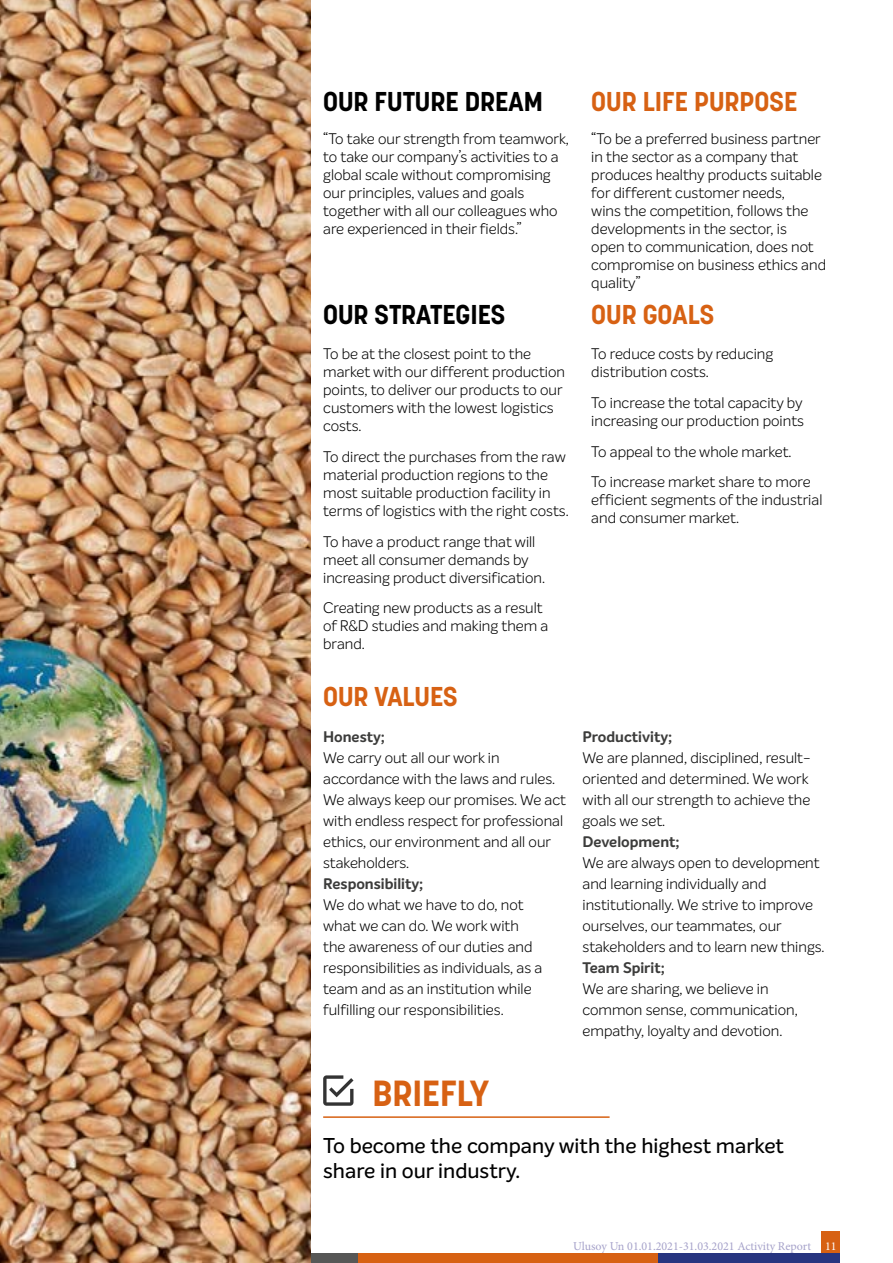
<style>
.page{position:relative;width:893px;height:1263px;background:#fff}
.page>*{position:absolute;margin:0;border:0;box-sizing:border-box;transform-origin:0 0}
.t1{font:700 36px "Korolev";color:#d76113}
.t2{font:700 27px "Korolev";color:#d76113}
.t3{font:700 27px "Korolev";color:#000}
.t4{font:500 21px/25.2px "Intelo";color:#000}
.t5{font:300 15px/18px "Intelo";color:#000}
.t6{font:700 15px "Intelo";color:#3c3c3b}
.t7{font:12px "Minion Pro";color:#a6a2ca}
.s1{color:#fff}
</style>
<div class="page">
<div style="left:822px;top:1231px;width:18px;height:23px;background:#d76113"></div>
<div style="left:658px;top:1254px;width:182px;height:9px;background:#273580"></div>
<div style="left:357px;top:1254px;width:301px;height:9px;background:#d76113"></div>
<div style="left:0;top:1254px;width:357px;height:9px;background:#575756"></div>
<img style="left:0;top:0;width:310px;height:1263px">
<hr style="left:323px;top:1116px;width:287px;height:2px;background:#d76113">
<svg style="left:323px;top:1075px;width:30px;height:31px"></svg>
<h2 class="t3" style="left:323px;top:84px;width:221px">OUR FUTURE DREAM</h2>
<p class="t5" style="left:323px;top:129px;width:247px">“To take our strength from teamwork, to take our company’s activities to a global scale without compromising our principles, values and goals together with all our colleagues who are experienced in their fields.”</p>
<h2 class="t3" style="left:323px;top:297px;width:184px">OUR STRATEGIES</h2>
<p class="t5" style="left:323px;top:345px;width:243px">To be at the closest point to the market with our different production points, to deliver our products to our customers with the lowest logistics costs.</p>
<p class="t5" style="left:323px;top:448px;width:247px">To direct the purchases from the raw material production regions to the most suitable production facility in terms of logistics with the right costs.</p>
<p class="t5" style="left:323px;top:532px;width:223px">To have a product range that will meet all consumer demands by increasing product diversification.</p>
<p class="t5" style="left:323px;top:599px;width:227px">Creating new products as a result of R&amp;D studies and making them a brand.</p>
<h2 class="t2" style="left:591px;top:84px;width:208px">OUR LIFE PURPOSE</h2>
<p class="t5" style="left:591px;top:129px;width:236px">“To be a preferred business partner in the sector as a company that produces healthy products suitable for different customer needs,<br>wins the competition, follows the developments in the sector, is<br>open to communication, does not compromise on business ethics and quality”</p>
<h2 class="t2" style="left:591px;top:297px;width:124px">OUR GOALS</h2>
<p class="t5" style="left:591px;top:345px;width:183px">To reduce costs by reducing distribution costs.</p>
<p class="t5" style="left:591px;top:394px;width:214px">To increase the total capacity by increasing our production points</p>
<p class="t5" style="left:591px;top:436px;width:221px;line-height:30.8px">To appeal to the whole market.<br>To increase market share to more</p>
<p class="t5" style="left:591px;top:491px;width:233px">efficient segments of the industrial and consumer market.</p>
<h2 class="t2" style="left:323px;top:680px;width:136px">OUR VALUES</h2>
<p class="t6" style="left:323px;top:727px;width:63px">Honesty;</p>
<p class="t5" style="left:323px;top:747px;width:244px;line-height:21px">We carry out all our work in accordance with the laws and rules.<br>We always keep our promises. We act with endless respect for professional ethics, our environment and all our stakeholders.</p>
<p class="t6" style="left:323px;top:874px;width:102px">Responsibility;</p>
<p class="t5" style="left:323px;top:894px;width:221px;line-height:21px">We do what we have to do, not what we can do. We work with the awareness of our duties and responsibilities as individuals, as a team and as an institution while fulfilling our responsibilities.</p>
<p class="t6" style="left:583px;top:727px;width:91px">Productivity;</p>
<p class="t5" style="left:583px;top:747px;width:230px;line-height:21px">We are planned, disciplined, result&shy;oriented and determined. We work with all our strength to achieve the goals we set.</p>
<p class="t6" style="left:583px;top:832px;width:99px">Development;</p>
<p class="t5" style="left:583px;top:852px;width:244px;line-height:21px">We are always open to development and learning individually and institutionally. We strive to improve ourselves, our teammates, our stakeholders and to learn new things.</p>
<p class="t6" style="left:583px;top:958px;width:84px">Team Spirit;</p>
<p class="t5" style="left:583px;top:978px;width:217px;line-height:21px">We are sharing, we believe in common sense, communication, empathy, loyalty and devotion.</p>
<h1 class="t1" style="left:372px;top:1071px;width:118px">BRIEFLY</h1>
<h3 class="t4" style="left:323px;top:1133px;width:462px">To become the company with the highest market share in our industry.</h3>
<p class="t7" style="left:573px;top:1238px;width:265px">Ulusoy Un 01.01.2021-31.03.2021 Activity Report <span class="s1">11</span></p>
</div>
